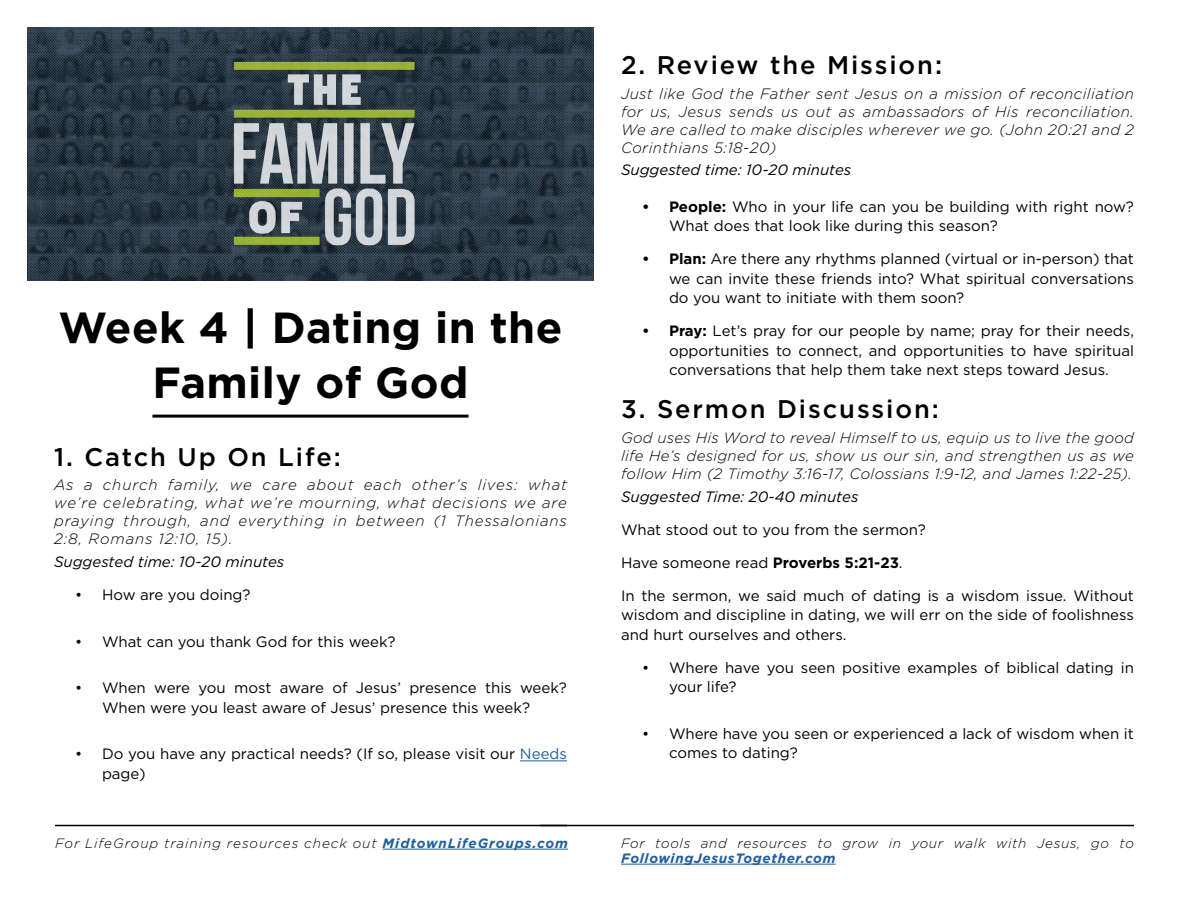
<style>
.page{position:relative;width:1188px;height:918px;background:#fff}
.page>*{position:absolute;margin:0;border:0;box-sizing:border-box;transform-origin:0 0}
.t1{font:700 43.5px/55.5px "Gotham";letter-spacing:.01em;color:#000;text-align:center}
.t2{font:500 25.5px "Gotham";letter-spacing:.075em;color:#000}
.t3{font:15px/19.5px "Gotham";color:#000}
.t4{font:italic 300 15px/18px "Gotham";letter-spacing:.03em;color:#000;text-align:justify}
.t5{font:italic 15px "Gotham";color:#000}
.t6{font:italic 300 13.5px "Gotham";letter-spacing:.07em;color:#000}
.t7{font:italic 300 13.5px "Gotham";letter-spacing:.05em;color:#000}
.t8{font:italic 700 13.5px "Gotham";letter-spacing:.05em;color:#215e9e}
.s1{color:#215e9e}
.s2{font-weight:700;color:#215e9e}
.s3{font-weight:700}
</style>
<div class="page">
<hr style="left:621px;top:864px;width:215px;height:1px;background:#215e9e">
<hr style="left:383px;top:849px;width:185px;height:1px;background:#215e9e">
<hr style="left:540px;top:825px;width:594px;height:1px;background:#000">
<hr style="left:55px;top:825px;width:512px;height:1px;background:#000">
<img style="left:27px;top:27px;width:567px;height:253px">
<hr style="left:152px;top:415px;width:317px;height:3px;background:#000">
<hr style="left:520px;top:760px;width:47px;height:1px;background:#215e9e">
<h1 class="t1" style="left:59px;top:299px;width:505px">Week 4 | Dating in the<br>Family of God</h1>
<h2 class="t2" style="left:54px;top:440px;width:288px">1. Catch Up On Life:</h2>
<p class="t4" style="left:54px;top:476px;width:515px">As a church family, we care about each other’s lives: what we’re celebrating, what we’re mourning, what decisions we are praying through, and everything in between (1 Thessalonians 2:8, Romans 12:10, 15).</p>
<p class="t5" style="left:54px;top:552px;width:232px">Suggested time: 10-20 minutes</p>
<p class="t3" style="left:75px;top:585px;width:177px">• How are you doing?</p>
<p class="t3" style="left:75px;top:631px;width:322px">• What can you thank God for this week?</p>
<p class="t3" style="left:102px;top:678px;width:466px;text-indent:-27px">• When were you most aware of Jesus’ presence this week?<br>When were you least aware of Jesus’ presence this week?</p>
<p class="t3" style="left:102px;top:744px;width:467px;text-indent:-27px">• Do you have any practical needs? (If so, please visit our <span class="s1">Needs </span>page)</p>
<p class="t6" style="left:55px;top:834px;width:514px">For LifeGroup training resources check out <span class="s2">MidtownLifeGroups.com</span></p>
<h2 class="t2" style="left:621px;top:49px;width:323px">2. Review the Mission:</h2>
<p class="t4" style="left:621px;top:84px;width:515px">Just like God the Father sent Jesus on a mission of reconciliation for us, Jesus sends us out as ambassadors of His reconciliation.<br>We are called to make disciples wherever we go. (John 20:21 and 2<br>Corinthians 5:18-20)</p>
<p class="t5" style="left:621px;top:160px;width:232px">Suggested time: 10-20 minutes</p>
<p class="t3" style="left:669px;top:196px;width:467px;text-indent:-27px"><span class="s3">• People:</span> Who in your life can you be building with right now?<br>What does that look like during this season?</p>
<p class="t3" style="left:669px;top:249px;width:467px;text-align:justify;text-indent:-27px"><span class="s3">• Plan:</span> Are there any rhythms planned (virtual or in-person) that we can invite these friends into? What spiritual conversations do you want to initiate with them soon?</p>
<p class="t3" style="left:669px;top:321px;width:467px;text-align:justify;text-indent:-27px"><span class="s3">• Pray:</span> Let’s pray for our people by name; pray for their needs, opportunities to connect, and opportunities to have spiritual conversations that help them take next steps toward Jesus.</p>
<h2 class="t2" style="left:621px;top:392px;width:319px">3. Sermon Discussion:</h2>
<p class="t4" style="left:621px;top:428px;width:515px">God uses His Word to reveal Himself to us, equip us to live the good life He’s designed for us, show us our sin, and strengthen us as we follow Him (2 Timothy 3:16-17, Colossians 1:9-12, and James 1:22-25).</p>
<p class="t5" style="left:621px;top:487px;width:239px">Suggested Time: 20-40 minutes</p>
<p class="t3" style="left:621px;top:519px;width:306px">What stood out to you from the sermon?</p>
<p class="t3" style="left:621px;top:552px;width:283px">Have someone read <span class="s3">Proverbs 5:21-23</span>.</p>
<p class="t3" style="left:621px;top:585px;width:514px;text-align:justify">In the sermon, we said much of dating is a wisdom issue. Without wisdom and discipline in dating, we will err on the side of foolishness and hurt ourselves and others.</p>
<p class="t3" style="left:669px;top:657px;width:466px;text-indent:-27px">• Where have you seen positive examples of biblical dating in your life?</p>
<p class="t3" style="left:669px;top:723px;width:466px;text-indent:-27px">• Where have you seen or experienced a lack of wisdom when it comes to dating?</p>
<p class="t7" style="left:621px;top:834px;width:515px">For tools and resources to grow in your walk with Jesus, go to</p>
<p class="t8" style="left:621px;top:849px;width:216px">FollowingJesusTogether.com</p>
</div>
